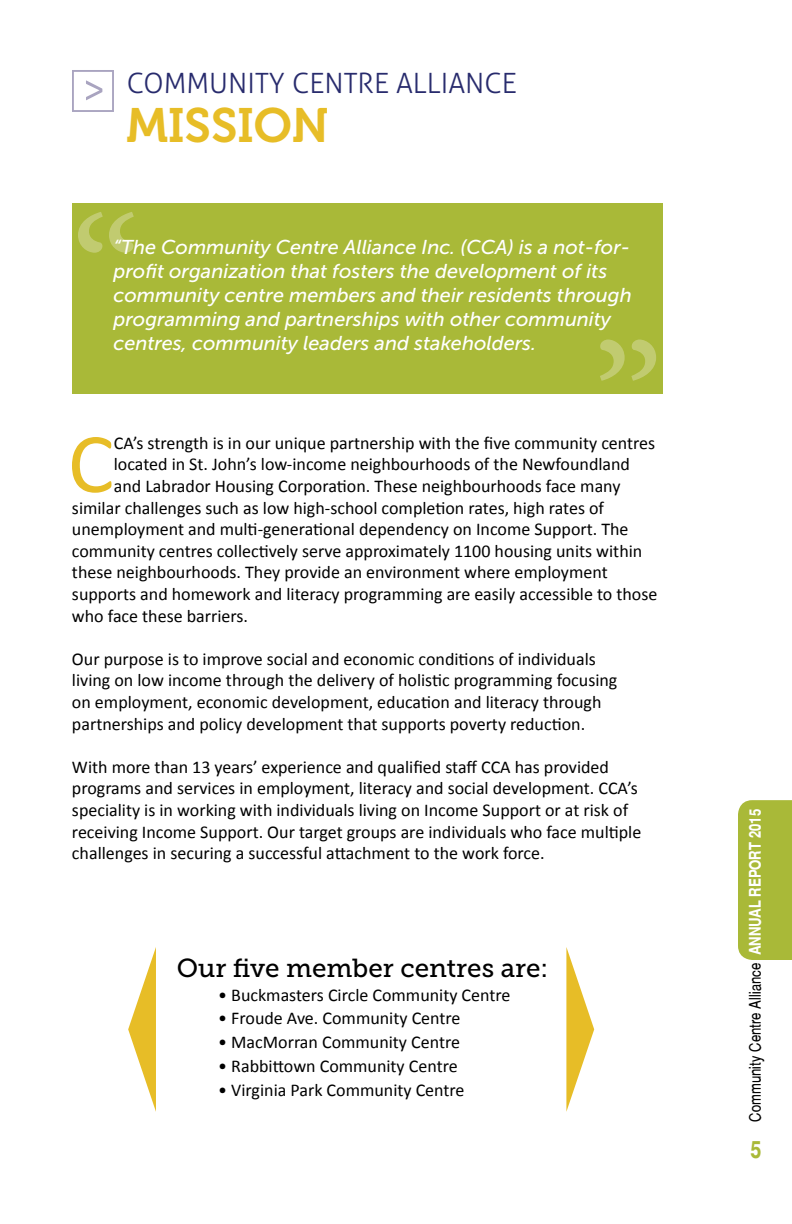
<style>
.page{position:relative;width:792px;height:1224px;background:#fff}
.page>*{position:absolute;margin:0;border:0;box-sizing:border-box;transform-origin:0 0}
.t1{font:86px "Calibri";color:#e7bd27}
.t2{font:48px "Museo 700";color:#e7bd27}
.t3{font:300 28px "Aller";color:#282b6d}
.t4{font:26px "Museo Slab 500";color:#000}
.t5{font:700 24px "Switzerland Narrow";color:#a9b938}
.t6{font:italic 20px/24px "Museo Sans 500";color:#fff}
.t7{font:18px/21.6px "Calibri";color:#000}
.t8{font:16px "Switzerland Narrow Plain";color:#000}
.s1{font-family:"Switzerland Narrow";font-weight:700;color:#fff}
</style>
<div class="page">
<div style="left:738px;top:800px;width:54px;height:160px;background:#a9b938"></div>
<div style="left:72px;top:70px;width:42px;height:42px;border:2px solid #a9a4c0"></div>
<svg style="left:86px;top:80px;width:16px;height:20px"></svg>
<svg style="left:128px;top:947px;width:28px;height:165px"></svg>
<svg style="left:566px;top:947px;width:28px;height:165px"></svg>
<div style="left:72px;top:203px;width:590px;height:190px;background:#a9b938"></div>
<svg style="left:78px;top:212px;width:25px;height:41px"></svg>
<svg style="left:109px;top:212px;width:25px;height:41px"></svg>
<svg style="left:600px;top:340px;width:25px;height:41px"></svg>
<svg style="left:631px;top:340px;width:25px;height:41px"></svg>
<h3 class="t3" style="left:127px;top:66px;width:392px">COMMUNITY CENTRE ALLIANCE</h3>
<h2 class="t2" style="left:126px;top:99px;width:204px">MISSION</h2>
<p class="t6" style="left:114px;top:235px;width:520px">“The Community Centre Alliance Inc. (CCA) is a not-for&shy;profit organization that fosters the development of its community centre members and their residents through programming and partnerships with other community centres, community leaders and stakeholders.</p>
<h1 class="t1" style="left:68px;top:409px;width:47px">C</h1>
<p class="t7" style="left:114px;top:432px;width:543px">CA’s strength is in our unique partnership with the five community centres</p>
<p class="t7" style="left:114px;top:454px;width:518px">located in St. John’s low-income neighbourhoods of the Newfoundland</p>
<p class="t7" style="left:114px;top:475px;width:508px">and Labrador Housing Corporation. These neighbourhoods face many</p>
<p class="t7" style="left:72px;top:497px;width:534px">similar challenges such as low high-school completion rates, high rates of</p>
<p class="t7" style="left:72px;top:519px;width:558px">unemployment and multi-generational dependency on Income Support. The</p>
<p class="t7" style="left:72px;top:540px;width:572px">community centres collectively serve approximately 1100 housing units within</p>
<p class="t7" style="left:72px;top:562px;width:537px">these neighbourhoods. They provide an environment where employment</p>
<p class="t7" style="left:72px;top:583px;width:587px">supports and homework and literacy programming are easily accessible to those</p>
<p class="t7" style="left:72px;top:605px;width:178px">who face these barriers.</p>
<p class="t7" style="left:72px;top:648px;width:547px">Our purpose is to improve social and economic conditions of individuals living on low income through the delivery of holistic programming focusing on employment, economic development, education and literacy through partnerships and policy development that supports poverty reduction.</p>
<p class="t7" style="left:72px;top:756px;width:571px">With more than 13 years’ experience and qualified staff CCA has provided programs and services in employment, literacy and social development. CCA’s speciality is in working with individuals living on Income Support or at risk of receiving Income Support. Our target groups are individuals who face multiple challenges in securing a successful attachment to the work force.</p>
<h3 class="t4" style="left:177px;top:953px;width:373px">Our five member centres are:</h3>
<p class="t7" style="left:218px;top:984px;width:294px">• Buckmasters Circle Community Centre</p>
<p class="t7" style="left:218px;top:1008px;width:244px">• Froude Ave. Community Centre</p>
<p class="t7" style="left:218px;top:1032px;width:243px">• MacMorran Community Centre</p>
<p class="t7" style="left:218px;top:1056px;width:241px">• Rabbittown Community Centre</p>
<p class="t7" style="left:218px;top:1080px;width:248px">• Virginia Park Community Centre</p>
<p class="t8" style="left:745px;top:1122px;width:314px;rotate:-90deg">Community Centre Alliance <span class="s1">ANNUAL REPORT 2015</span></p>
<h3 class="t5" style="left:751px;top:1135px;width:12px">5</h3>
</div>
